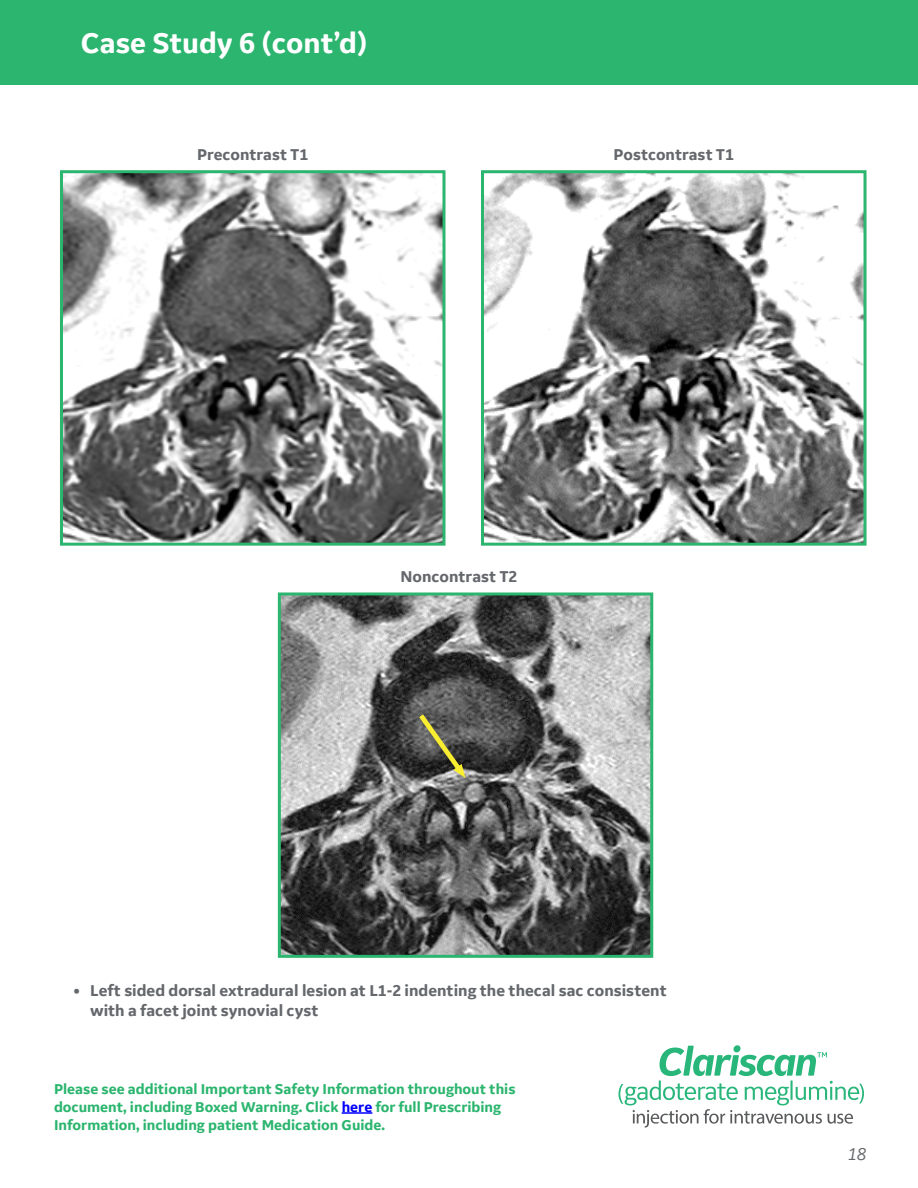
<style>
.page{position:relative;width:918px;height:1188px;background:#fff}
.page>*{position:absolute;margin:0;border:0;box-sizing:border-box;transform-origin:0 0}
.t1{font:700 30px "GE Inspira Sans";color:#fff}
.t2{font:italic 18px "GE Inspira Sans";color:#64676b}
.t3{font:700 16.5px/19.8px "GE Inspira Sans";color:#64676b}
.t4{font:700 15px/18px "GE Inspira Sans";color:#2bb56e}
.s1{color:#00f}
</style>
<div class="page">
<svg style="left:619px;top:1045px;width:245px;height:83px"></svg>
<hr style="left:342px;top:1112px;width:30px;height:2px;background:#00f">
<div style="left:0;top:0;width:918px;height:85px;background:#2bb56e"></div>
<img style="left:282px;top:596px;width:367px;height:358px">
<div style="left:278px;top:592px;width:375px;height:366px;border:3px solid #2bb56e"></div>
<img style="left:485px;top:174px;width:378px;height:368px">
<div style="left:481px;top:170px;width:386px;height:376px;border:3px solid #2bb56e"></div>
<img style="left:64px;top:174px;width:378px;height:368px">
<div style="left:60px;top:170px;width:386px;height:376px;border:3px solid #2bb56e"></div>
<svg style="left:414px;top:709px;width:53px;height:69px;background:#62604e"></svg>
<h1 class="t1" style="left:81px;top:25px;width:288px">Case Study 6 (cont’d)</h1>
<p class="t3" style="left:197px;top:144px;width:113px">Precontrast T1</p>
<p class="t3" style="left:614px;top:144px;width:122px">Postcontrast T1</p>
<p class="t3" style="left:401px;top:567px;width:118px">Noncontrast T2</p>
<p class="t3" style="left:90px;top:980px;width:578px;text-indent:-16px">• Left sided dorsal extradural lesion at L1-2 indenting the thecal sac consistent with a facet joint synovial cyst</p>
<p class="t4" style="left:54px;top:1079px;width:463px">Please see additional Important Safety Information throughout this document, including Boxed Warning. Click <span class="s1">here</span> for full Prescribing<br>Information, including patient Medication Guide.</p>
<p class="t2" style="left:847px;top:1143px;width:21px">18</p>
</div>
